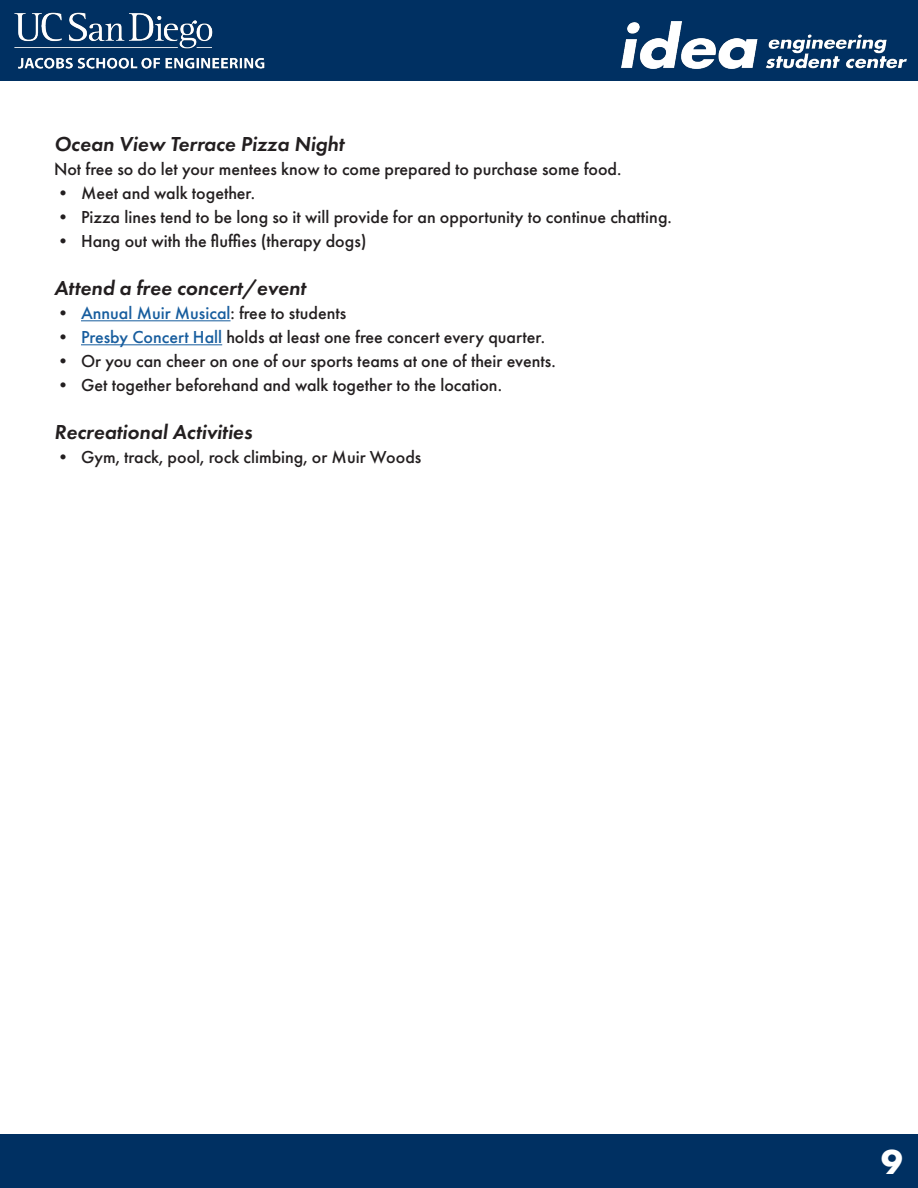
<style>
.page{position:relative;width:918px;height:1188px;background:#fff}
.page>*{position:absolute;margin:0;border:0;box-sizing:border-box;transform-origin:0 0}
.t1{font:700 36px "Futura PT";color:#fff}
.t2{font:italic 600 21px "Futura PT";color:#231f20}
.t3{font:500 18px "Futura PT";color:#231f20}
.t4{font:500 18px "Futura PT";color:#175d9e}
.s1{color:#231f20}
.s2{color:#175d9e}
</style>
<div class="page">
<div style="left:0;top:0;width:918px;height:81px;background:#003062"></div>
<img style="left:14px;top:12px;width:251px;height:57px">
<img style="left:621px;top:22px;width:286px;height:47px">
<div style="left:0;top:1134px;width:918px;height:54px;background:#003062"></div>
<hr style="left:81px;top:320px;width:150px;height:1px;background:#175d9e">
<hr style="left:81px;top:344px;width:141px;height:1px;background:#175d9e">
<p class="t2" style="left:54px;top:130px;width:292px">Ocean View Terrace Pizza Night</p>
<p class="t3" style="left:54px;top:158px;width:569px">Not free so do let your mentees know to come prepared to purchase some food.</p>
<p class="t3" style="left:54px;top:182px;width:203px">• Meet and walk together.</p>
<p class="t3" style="left:54px;top:206px;width:619px">• Pizza lines tend to be long so it will provide for an opportunity to continue chatting.</p>
<p class="t3" style="left:54px;top:230px;width:314px">• Hang out with the fluffies (therapy dogs)</p>
<p class="t2" style="left:54px;top:274px;width:253px">Attend a free concert/event</p>
<p class="t4" style="left:54px;top:302px;width:294px"><span class="s1">•</span> Annual Muir Musical<span class="s1">: free to students</span></p>
<p class="t3" style="left:54px;top:326px;width:493px">• <span class="s2">Presby Concert Hall</span> holds at least one free concert every quarter.</p>
<p class="t3" style="left:54px;top:350px;width:503px">• Or you can cheer on one of our sports teams at one of their events.</p>
<p class="t3" style="left:54px;top:374px;width:449px">• Get together beforehand and walk together to the location.</p>
<p class="t2" style="left:54px;top:418px;width:200px">Recreational Activities</p>
<p class="t3" style="left:54px;top:446px;width:369px">• Gym, track, pool, rock climbing, or Muir Woods</p>
<p class="t1" style="left:881px;top:1139px;width:23px">9</p>
</div>
